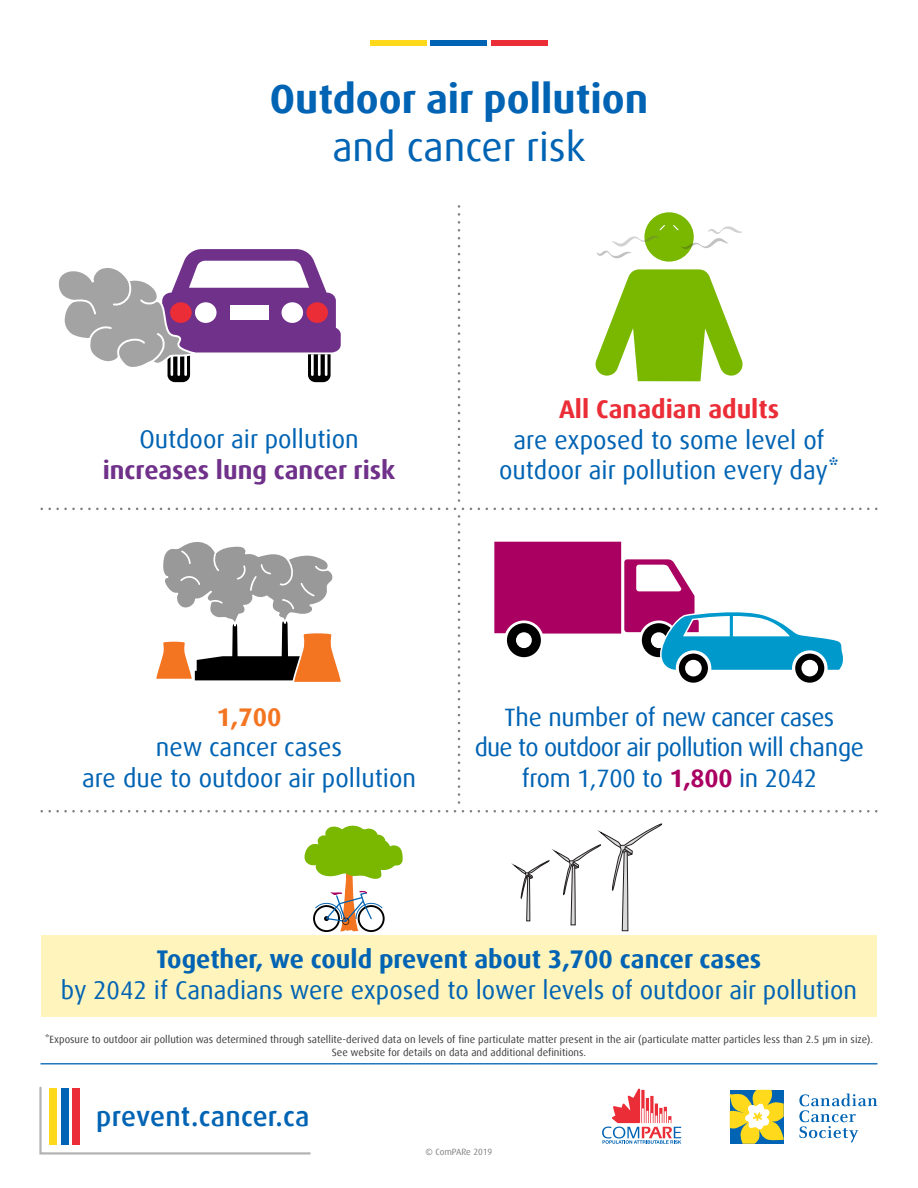
<style>
.page{position:relative;width:918px;height:1188px;background:#fff}
.page>*{position:absolute;margin:0;border:0;box-sizing:border-box;transform-origin:0 0}
.t1{font:700 40.5px "Dax Offc";color:#0063b3}
.t2{font:40.5px "Dax Offc";color:#0063b3}
.t3{font:500 27.6px "Dax Offc";letter-spacing:.01em;color:#0063b3}
.t4{font:25.5px/30.6px "Dax Offc";color:#0063b3;text-align:center}
.t5{font:700 25.5px "Dax Offc";color:#0063b3}
.t6{font:700 25.5px "Dax Offc";color:#70318a}
.t7{font:700 25.5px "Dax Offc";color:#eb2d37}
.t8{font:700 25.5px "Dax Offc";color:#f37421}
.t9{font:25.2px/30.6px "Dax Offc";letter-spacing:-.03em;color:#0063b3;text-align:center}
.t10{font:10.5px/12.6px "Dax Offc";color:#404040;text-align:center}
.t11{font:9px "Dax Offc";color:#808080}
.s1{font-weight:700;color:#aa0061}
</style>
<div class="page">
<div style="left:431px;top:40px;width:56px;height:6px;background:#0063b3"></div>
<div style="left:370px;top:40px;width:57px;height:6px;background:#ffd91b"></div>
<div style="left:491px;top:40px;width:57px;height:6px;background:#eb2d37"></div>
<svg style="left:39px;top:1086px;width:272px;height:69px"></svg>
<hr style="left:40px;top:1063px;width:838px;height:1px;background:#0063b3">
<svg style="left:730px;top:1090px;width:54px;height:54px;background:#babe63"></svg>
<svg style="left:799px;top:1093px;width:78px;height:50px"></svg>
<svg style="left:602px;top:1089px;width:79px;height:55px"></svg>
<svg style="left:304px;top:825px;width:99px;height:107px"></svg>
<div style="left:41px;top:936px;width:836px;height:81px;background:#fff4bb"></div>
<svg style="left:40px;top:508px;width:82px;height:2px"></svg>
<svg style="left:494px;top:508px;width:81px;height:2px"></svg>
<svg style="left:645px;top:508px;width:81px;height:2px"></svg>
<svg style="left:796px;top:508px;width:81px;height:2px"></svg>
<svg style="left:458px;top:205px;width:2px;height:42px"></svg>
<svg style="left:458px;top:309px;width:2px;height:89px"></svg>
<svg style="left:458px;top:460px;width:2px;height:42px"></svg>
<svg style="left:454px;top:508px;width:10px;height:41px"></svg>
<svg style="left:458px;top:611px;width:2px;height:89px"></svg>
<svg style="left:458px;top:762px;width:2px;height:42px"></svg>
<svg style="left:40px;top:810px;width:82px;height:3px"></svg>
<svg style="left:192px;top:810px;width:81px;height:3px"></svg>
<svg style="left:343px;top:810px;width:81px;height:3px"></svg>
<svg style="left:494px;top:810px;width:81px;height:3px"></svg>
<svg style="left:645px;top:810px;width:81px;height:3px"></svg>
<svg style="left:796px;top:810px;width:81px;height:3px"></svg>
<svg style="left:514px;top:823px;width:148px;height:108px"></svg>
<div style="left:644px;top:212px;width:50px;height:50px;background:#7ab800;border-radius:50%"></div>
<svg style="left:595px;top:269px;width:148px;height:112px"></svg>
<svg style="left:494px;top:542px;width:349px;height:141px"></svg>
<svg style="left:597px;top:224px;width:68px;height:34px"></svg>
<svg style="left:673px;top:224px;width:69px;height:25px"></svg>
<svg style="left:58px;top:249px;width:283px;height:133px"></svg>
<svg style="left:152px;top:508px;width:272px;height:174px"></svg>
<h1 class="t1" style="left:270px;top:73px;width:380px">Outdoor air pollution</h1>
<h1 class="t2" style="left:332px;top:122px;width:255px">and cancer risk</h1>
<h3 class="t4" style="left:139px;top:424px;width:221px">Outdoor air pollution</h3>
<h3 class="t6" style="left:103px;top:454px;width:294px">increases lung cancer risk</h3>
<h3 class="t7" style="left:559px;top:393px;width:222px">All Canadian adults</h3>
<h3 class="t4" style="left:499px;top:425px;width:341px">are exposed to some level of outdoor air pollution every day*</h3>
<h3 class="t8" style="left:217px;top:701px;width:67px">1,700</h3>
<h3 class="t4" style="left:82px;top:733px;width:336px">new cancer cases<br>are due to outdoor air pollution</h3>
<h3 class="t9" style="left:475px;top:702px;width:391px">The number of new cancer cases<br>due to outdoor air pollution will change from 1,700 to <span class="s1">1,800</span> in 2042</h3>
<h3 class="t5" style="left:157px;top:943px;width:606px">Together, we could prevent about 3,700 cancer cases</h3>
<h3 class="t4" style="left:61px;top:975px;width:798px">by 2042 if Canadians were exposed to lower levels of outdoor air pollution</h3>
<p class="t10" style="left:45px;top:1033px;width:829px">*Exposure to outdoor air pollution was determined through satellite-derived data on levels of fine particulate matter present in the air (particulate matter particles less than 2.5 µm in size).<br>See website for details on data and additional definitions.</p>
<h2 class="t3" style="left:96px;top:1099px;width:215px">prevent.cancer.ca</h2>
<p class="t11" style="left:426px;top:1146px;width:68px">© ComPARe 2019</p>
</div>
